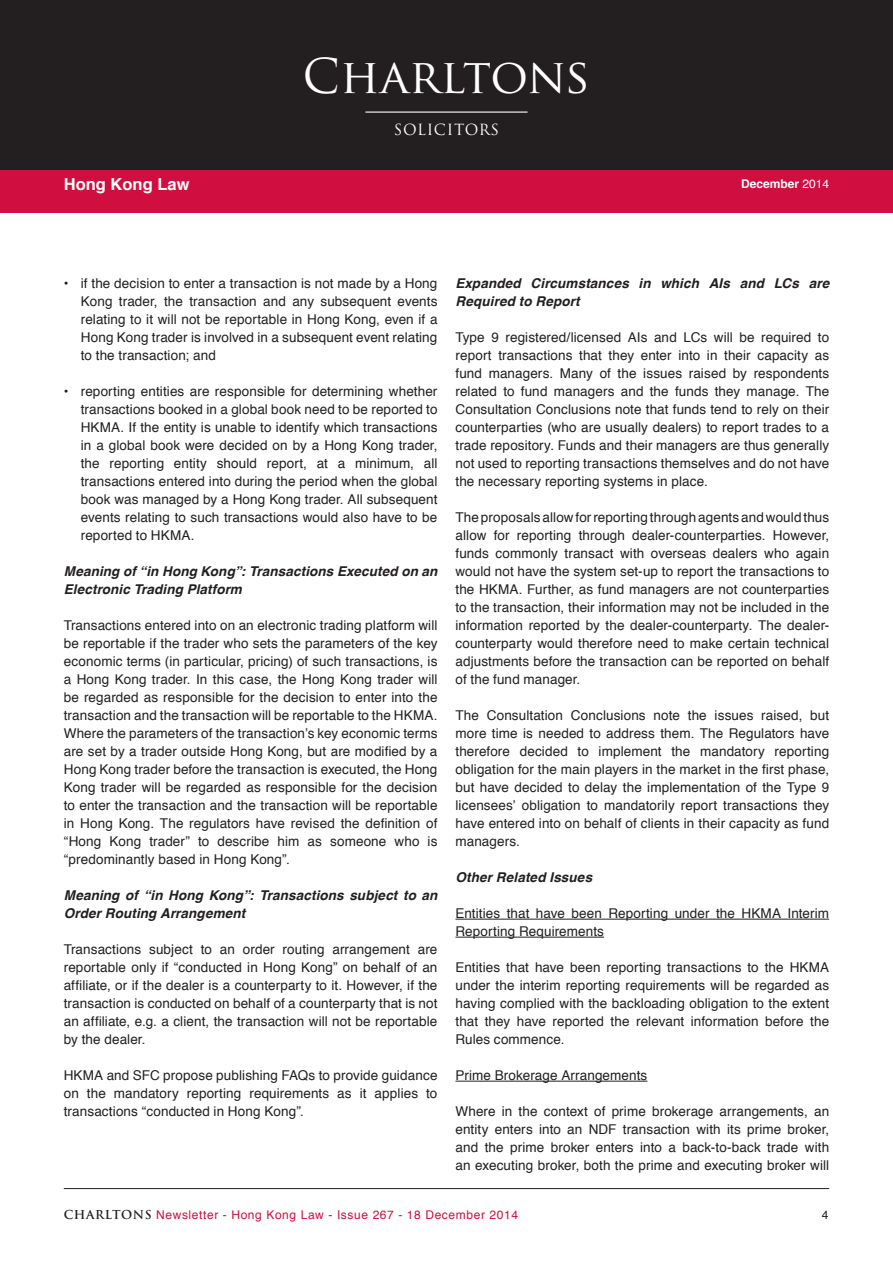
<style>
.page{position:relative;width:893px;height:1263px;background:#fff}
.page>*{position:absolute;margin:0;border:0;box-sizing:border-box;transform-origin:0 0}
.t1{font:46.8px "Trajan Pro";color:#fff}
.t2{font:700 16.5px "Helvetica";color:#fff}
.t3{font:15px "Trajan Pro";letter-spacing:.04em;color:#fff}
.body_text{font:13.5px/18px "Helvetica";letter-spacing:.01em;color:#231f20;text-align:justify}
.body__Subtitle2{font:italic 700 13.5px/18px "Helvetica";letter-spacing:.01em;color:#231f20}
.underline{font:13.5px/18px "Helvetica";letter-spacing:.01em;color:#231f20}
.t4{font:12px "Helvetica";letter-spacing:.05em;color:#d10e40}
.t5{font:700 12px "Helvetica";color:#fff}
.t6{font:12px "Helvetica";color:#231f20}
.s1{font-weight:400}
.s2{font-weight:700}
.s3{font-family:"Trajan Pro";font-weight:700;color:#231f20}
</style>
<div class="page">
<div style="left:0;top:194px;width:893px;height:19px;background:#d10e40"></div>
<hr style="left:64px;top:1188px;width:765px;height:1px;background:#231f20">
<div style="left:0;top:0;width:893px;height:170px;background:#231f20"></div>
<div style="left:0;top:170px;width:893px;height:32px;background:#d10e40"></div>
<hr style="left:365px;top:112px;width:162px;height:1px;background:#fff">
<hr style="left:455px;top:919px;width:374px;height:1px;background:#231f20">
<hr style="left:455px;top:937px;width:149px;height:1px;background:#231f20">
<hr style="left:455px;top:1081px;width:192px;height:1px;background:#231f20">
<p class="t2" style="left:64px;top:171px;width:127px">Hong Kong Law</p>
<h1 class="t1" style="left:303px;top:47px;width:289px">Charltons</h1>
<p class="t3" style="left:394px;top:120px;width:107px">SOLICITORS</p>
<p class="t5" style="left:741px;top:174px;width:90px">December <span class="s1">2014</span></p>
<p class="body_text" style="left:81px;top:275px;width:358px;text-indent:-17px"><span class="s2">•</span> if the decision to enter a transaction is not made by a Hong Kong trader, the transaction and any subsequent events relating to it will not be reportable in Hong Kong, even if a Hong Kong trader is involved in a subsequent event relating to the transaction; and</p>
<p class="body_text" style="left:81px;top:383px;width:358px;text-indent:-17px"><span class="s2">•</span> reporting entities are responsible for determining whether transactions booked in a global book need to be reported to HKMA. If the entity is unable to identify which transactions in a global book were decided on by a Hong Kong trader, the reporting entity should report, at a minimum, all transactions entered into during the period when the global book was managed by a Hong Kong trader. All subsequent events relating to such transactions would also have to be reported to HKMA.</p>
<p class="body__Subtitle2" style="left:64px;top:562px;width:375px">Meaning of “in Hong Kong”: Transactions Executed on an<br>Electronic Trading Platform</p>
<p class="body_text" style="left:64px;top:617px;width:375px">Transactions entered into on an electronic trading platform will be reportable if the trader who sets the parameters of the key economic terms (in particular, pricing) of such transactions, is a Hong Kong trader. In this case, the Hong Kong trader will be regarded as responsible for the decision to enter into the transaction and the transaction will be reportable to the HKMA.<br>Where the parameters of the transaction’s key economic terms are set by a trader outside Hong Kong, but are modified by a Hong Kong trader before the transaction is executed, the Hong Kong trader will be regarded as responsible for the decision to enter the transaction and the transaction will be reportable in Hong Kong. The regulators have revised the definition of “Hong Kong trader” to describe him as someone who is “predominantly based in Hong Kong”.</p>
<p class="body__Subtitle2" style="left:64px;top:886px;width:375px">Meaning of “in Hong Kong”: Transactions subject to an<br>Order Routing Arrangement</p>
<p class="body_text" style="left:64px;top:941px;width:375px">Transactions subject to an order routing arrangement are reportable only if “conducted in Hong Kong” on behalf of an affiliate, or if the dealer is a counterparty to it. However, if the transaction is conducted on behalf of a counterparty that is not an affiliate, e.g. a client, the transaction will not be reportable by the dealer.</p>
<p class="body_text" style="left:64px;top:1067px;width:375px">HKMA and SFC propose publishing FAQs to provide guidance on the mandatory reporting requirements as it applies to transactions “conducted in Hong Kong”.</p>
<p class="body__Subtitle2" style="left:455px;top:274px;width:375px">Expanded Circumstances in which AIs and LCs are<br>Required to Report</p>
<p class="body_text" style="left:455px;top:329px;width:375px">Type 9 registered/licensed AIs and LCs will be required to report transactions that they enter into in their capacity as fund managers. Many of the issues raised by respondents related to fund managers and the funds they manage. The Consultation Conclusions note that funds tend to rely on their counterparties (who are usually dealers) to report trades to a trade repository. Funds and their managers are thus generally not used to reporting transactions themselves and do not have the necessary reporting systems in place.</p>
<p class="body_text" style="left:455px;top:509px;width:375px">The proposals allow for reporting through agents and would thus allow for reporting through dealer-counterparties. However, funds commonly transact with overseas dealers who again would not have the system set-up to report the transactions to the HKMA. Further, as fund managers are not counterparties to the transaction, their information may not be included in the information reported by the dealer-counterparty. The dealer&shy;counterparty would therefore need to make certain technical adjustments before the transaction can be reported on behalf of the fund manager.</p>
<p class="body_text" style="left:455px;top:707px;width:375px">The Consultation Conclusions note the issues raised, but more time is needed to address them. The Regulators have therefore decided to implement the mandatory reporting obligation for the main players in the market in the first phase, but have decided to delay the implementation of the Type 9 licensees’ obligation to mandatorily report transactions they have entered into on behalf of clients in their capacity as fund managers.</p>
<p class="body__Subtitle2" style="left:455px;top:868px;width:138px">Other Related Issues</p>
<p class="underline" style="left:455px;top:905px;width:375px">Entities that have been Reporting under the HKMA Interim<br>Reporting Requirements</p>
<p class="body_text" style="left:455px;top:959px;width:375px">Entities that have been reporting transactions to the HKMA under the interim reporting requirements will be regarded as having complied with the backloading obligation to the extent that they have reported the relevant information before the Rules commence.</p>
<p class="underline" style="left:455px;top:1067px;width:193px">Prime Brokerage Arrangements</p>
<p class="body_text" style="left:455px;top:1103px;width:375px">Where in the context of prime brokerage arrangements, an entity enters into an NDF transaction with its prime broker, and the prime broker enters into a back-to-back trade with an executing broker, both the prime and executing broker will</p>
<p class="t4" style="left:64px;top:1206px;width:456px"><span class="s3">CHARLTONS</span> Newsletter - Hong Kong Law - Issue 267 - 18 December 2014</p>
<p class="t6" style="left:822px;top:1206px;width:8px">4</p>
</div>
